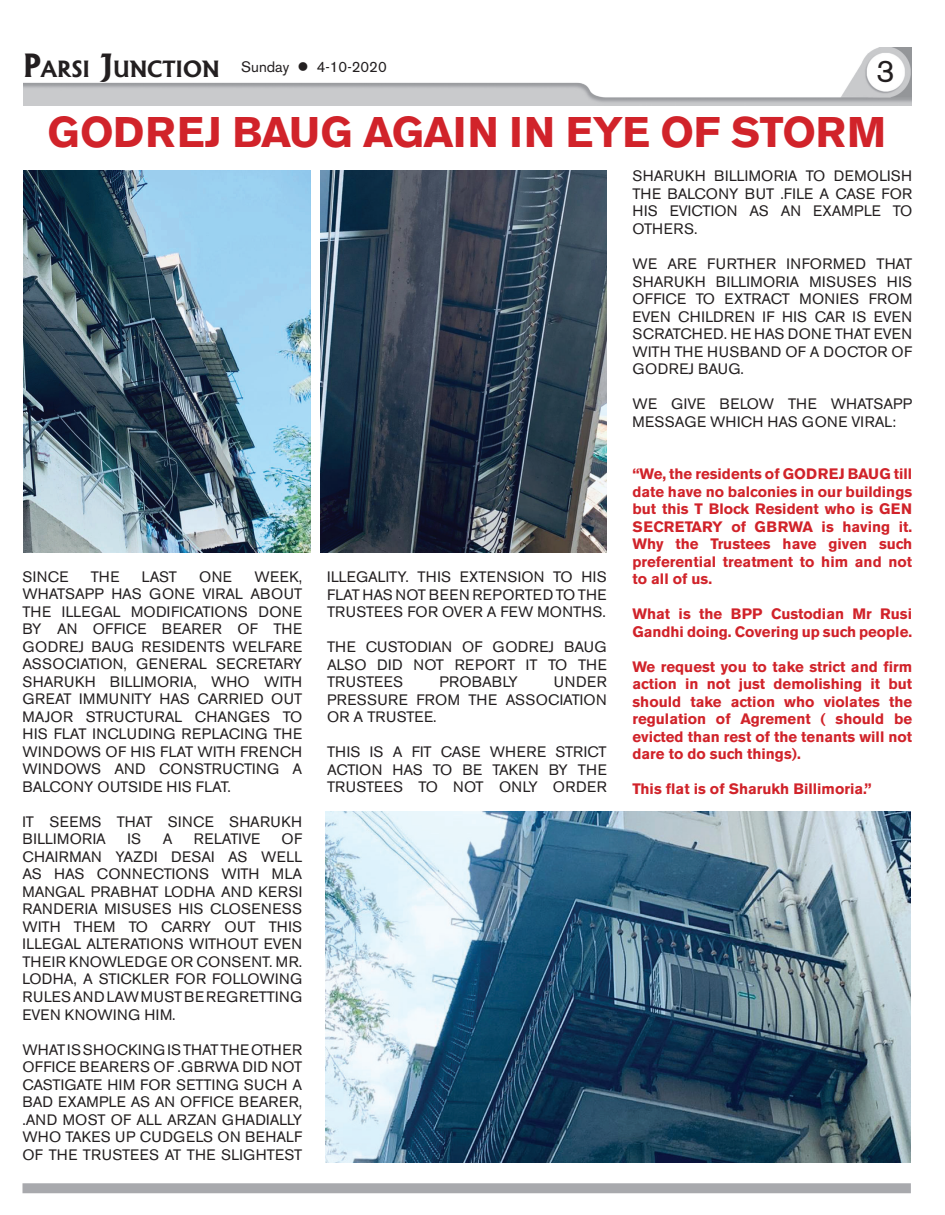
<style>
.page{position:relative;width:945px;height:1215px;background:#fff}
.page>*{position:absolute;margin:0;border:0;box-sizing:border-box;transform-origin:0 0}
.t1{font:700 42.5px "Akzidenz Grotesk BE";letter-spacing:-.01em;color:#d1232a}
.t2{font:31.25px "Akzidenz Grotesk BE";color:#231f20}
.t3{font:15px/17.5px "Akzidenz Grotesk BE";letter-spacing:.02em;color:#231f20;text-align:justify}
.t4{font:700 15px/17.5px "Akzidenz Grotesk BE";color:#d1232a;text-align:justify}
.t5{font:15px/17.5px "Akzidenz Grotesk BE";color:#231f20}
.s1{font-family:"Albertus";font-weight:700;font-size:30.62px}
.s2{font-family:"Albertus";font-weight:700;font-size:21.5px}
</style>
<div class="page">
<img style="left:24px;top:48px;width:887px;height:58px">
<div style="left:22px;top:1183px;width:889px;height:10px;background:#a8a9ad"></div>
<img style="left:24px;top:170px;width:286px;height:382px">
<img style="left:320px;top:170px;width:287px;height:382px">
<img style="left:326px;top:812px;width:585px;height:350px">
<p class="t5" style="left:23px;top:58px;width:365px"><span class="s1">P</span><span class="s2">ARSI</span> <span class="s1">J</span><span class="s2">UNCTION</span> Sunday ● 4-10-2020</p>
<h1 class="t1" style="left:48px;top:108px;width:840px">GODREJ BAUG AGAIN IN EYE OF STORM</h1>
<h2 class="t2" style="left:877px;top:52px;width:20px">3</h2>
<p class="t3" style="left:22px;top:568px;width:47px">SINCE</p>
<p class="t3" style="left:91px;top:568px;width:30px">THE</p>
<p class="t3" style="left:142px;top:568px;width:37px">LAST</p>
<p class="t3" style="left:199px;top:568px;width:34px">ONE</p>
<p class="t3" style="left:22px;top:568px;width:281px;text-indent:232px">WEEK, WHATSAPP HAS GONE VIRAL ABOUT THE ILLEGAL MODIFICATIONS DONE BY AN OFFICE BEARER OF THE GODREJ BAUG RESIDENTS WELFARE ASSOCIATION, GENERAL SECRETARY SHARUKH BILLIMORIA, WHO WITH GREAT IMMUNITY HAS CARRIED OUT MAJOR STRUCTURAL CHANGES TO HIS FLAT INCLUDING REPLACING THE WINDOWS OF HIS FLAT WITH FRENCH WINDOWS AND CONSTRUCTING A BALCONY OUTSIDE HIS FLAT.</p>
<p class="t3" style="left:22px;top:813px;width:281px">IT SEEMS THAT SINCE SHARUKH<br>BILLIMORIA</p>
<p class="t3" style="left:22px;top:831px;width:281px;text-indent:259px">OF CHAIRMAN YAZDI DESAI AS WELL AS HAS CONNECTIONS WITH MLA MANGAL PRABHAT LODHA AND KERSI RANDERIA MISUSES HIS CLOSENESS WITH THEM TO CARRY OUT THIS ILLEGAL ALTERATIONS WITHOUT EVEN THEIR KNOWLEDGE OR CONSENT. MR.<br>LODHA, A STICKLER FOR FOLLOWING RULES AND LAW MUST BE REGRETTING EVEN KNOWING HIM.</p>
<p class="t3" style="left:22px;top:1041px;width:281px">WHAT IS SHOCKING IS THAT THE OTHER OFFICE BEARERS OF .GBRWA DID NOT CASTIGATE HIM FOR SETTING SUCH A BAD EXAMPLE AS AN OFFICE BEARER, .AND MOST OF ALL ARZAN GHADIALLY WHO TAKES UP CUDGELS ON BEHALF OF THE TRUSTEES AT THE SLIGHTEST</p>
<p class="t3" style="left:127px;top:831px;width:15px">IS</p>
<p class="t3" style="left:163px;top:831px;width:11px">A</p>
<p class="t5" style="left:194px;top:831px;width:68px">RELATIVE</p>
<p class="t3" style="left:327px;top:568px;width:281px">ILLEGALITY. THIS EXTENSION TO HIS FLAT HAS NOT BEEN REPORTED TO THE TRUSTEES FOR OVER A FEW MONTHS.</p>
<p class="t3" style="left:327px;top:638px;width:281px">THE CUSTODIAN OF GODREJ BAUG ALSO DID NOT REPORT IT TO THE TRUSTEES</p>
<p class="t3" style="left:439px;top:673px;width:80px">PROBABLY</p>
<p class="t3" style="left:327px;top:673px;width:281px;text-indent:227px">UNDER PRESSURE FROM THE ASSOCIATION OR A TRUSTEE.</p>
<p class="t3" style="left:327px;top:743px;width:281px">THIS IS A FIT CASE WHERE STRICT ACTION HAS TO BE TAKEN BY THE TRUSTEES TO NOT ONLY ORDER</p>
<p class="t3" style="left:632px;top:168px;width:281px">SHARUKH BILLIMORIA TO DEMOLISH THE BALCONY BUT .FILE A CASE FOR HIS EVICTION AS AN EXAMPLE TO OTHERS.</p>
<p class="t3" style="left:632px;top:255px;width:281px">WE ARE FURTHER INFORMED THAT SHARUKH BILLIMORIA MISUSES HIS OFFICE TO EXTRACT MONIES FROM EVEN CHILDREN IF HIS CAR IS EVEN SCRATCHED. HE HAS DONE THAT EVEN WITH THE HUSBAND OF A DOCTOR OF GODREJ BAUG.</p>
<p class="t5" style="left:632px;top:395px;width:281px">WE GIVE BELOW THE WHATSAPP<br>MESSAGE WHICH HAS GONE VIRAL:</p>
<p class="t4" style="left:632px;top:465px;width:281px">“We, the residents of GODREJ BAUG till date have no balconies in our buildings but this T Block Resident who is GEN SECRETARY of GBRWA is having it.<br>Why the Trustees have given such preferential treatment to him and not to all of us.</p>
<p class="t4" style="left:632px;top:605px;width:281px">What is the BPP Custodian Mr Rusi<br>Gandhi doing. Covering up such people.</p>
<p class="t4" style="left:632px;top:658px;width:281px">We request you to take strict and firm action in not just demolishing it but should take action who violates the regulation of Agrement ( should be evicted than rest of the tenants will not dare to do such things).</p>
<p class="t4" style="left:632px;top:780px;width:241px">This flat is of Sharukh Billimoria.”</p>
</div>
